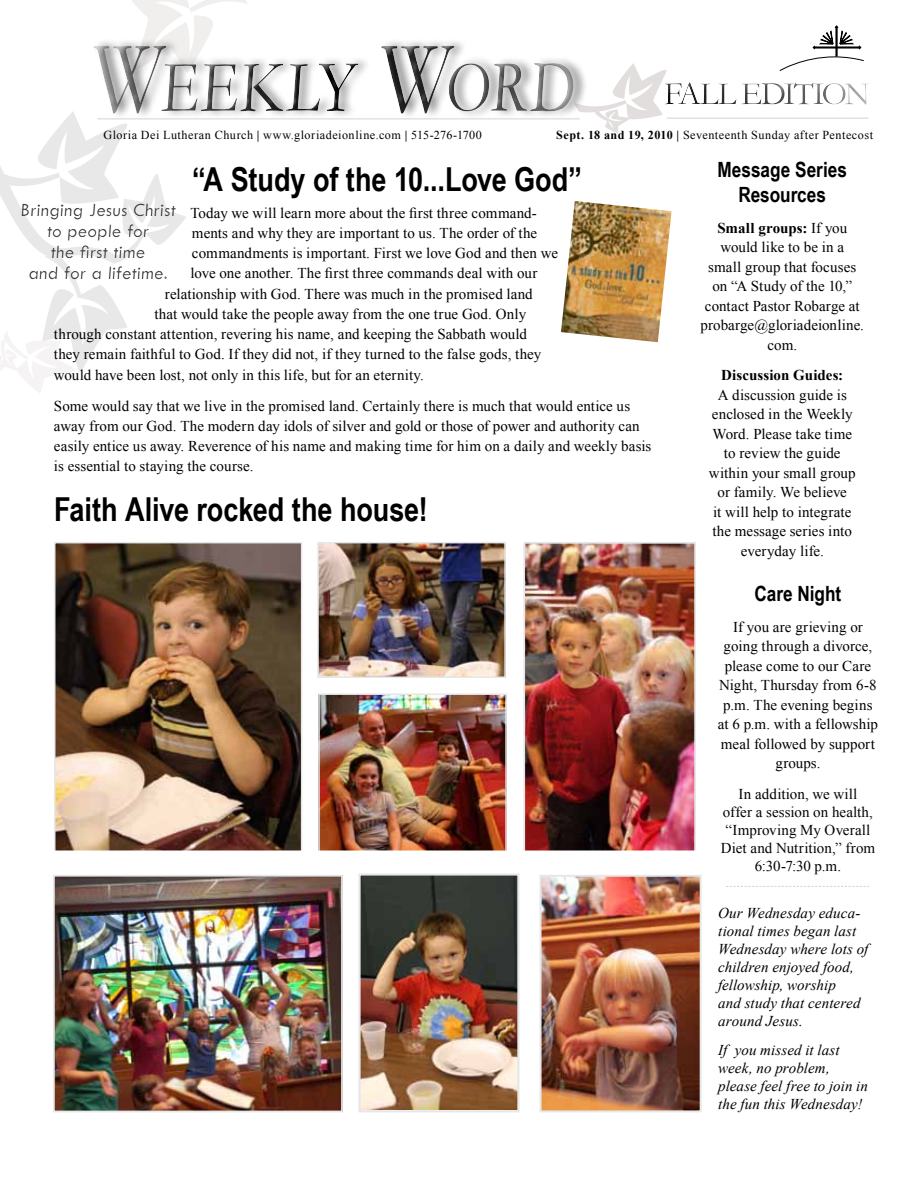
<style>
.page{position:relative;width:918px;height:1188px;background:#fff}
.page>*{position:absolute;margin:0;border:0;box-sizing:border-box;transform-origin:0 0}
.t1{font:700 33px "Arial Narrow";color:#000}
.t2{font:700 21px/25.2px "Arial Narrow";color:#000;text-align:center}
.t3{font:19.5px/21px "Tw Cen";color:#4e4d4d;text-align:center}
.t4{font:15px/19.5px "Times New Roman";letter-spacing:.005em;color:#000;text-align:center}
.t5{font:italic 15px/18px "Times New Roman";letter-spacing:.005em;color:#000}
.t6{font:15px/18px "Times New Roman";letter-spacing:.005em;color:#000600;text-align:center}
.t7{font:700 15px "Times New Roman";letter-spacing:.005em;color:#000}
.t8{font:12.15px "Times New Roman";letter-spacing:.04em;color:#000}
.s1{font-weight:700}
.s2{color:#6e7072}
.s3{color:#000}
</style>
<div class="page">
<svg style="left:0;top:0;width:247px;height:393px"></svg>
<svg style="left:589px;top:25px;width:280px;height:109px"></svg>
<div style="left:79px;top:27px;width:510px;height:105px;background:#000;opacity:.5"></div>
<div style="left:83px;top:35px;width:495px;height:85px;background:#fff"></div>
<div style="left:85px;top:39px;width:499px;height:85px;background:#000;opacity:.75"></div>
<img style="left:561px;top:201px;width:111px;height:141px">
<img style="left:57px;top:545px;width:242px;height:305px">
<div style="left:54px;top:542px;width:248px;height:317px;border:2px solid #e6e7e8"></div>
<img style="left:56px;top:878px;width:284px;height:231px">
<div style="left:53px;top:875px;width:290px;height:237px;border:2px solid #e6e7e8"></div>
<img style="left:526px;top:545px;width:167px;height:305px">
<div style="left:523px;top:542px;width:173px;height:316px;border:2px solid #e6e7e8"></div>
<img style="left:321px;top:696px;width:183px;height:154px">
<div style="left:318px;top:693px;width:189px;height:165px;border:2px solid #e6e7e8"></div>
<img style="left:362px;top:876px;width:154px;height:233px">
<div style="left:359px;top:873px;width:160px;height:239px;border:2px solid #e6e7e8"></div>
<img style="left:543px;top:878px;width:156px;height:231px">
<div style="left:540px;top:875px;width:162px;height:237px;border:2px solid #e6e7e8"></div>
<img style="left:320px;top:545px;width:183px;height:130px">
<div style="left:317px;top:542px;width:189px;height:136px;border:2px solid #e6e7e8"></div>
<svg style="left:726px;top:886px;width:143px;height:1px"></svg>
<div style="left:41px;top:850px;width:677px;height:22px;background:#fff;border:2px solid #fff"></div>
<p class="t8" style="left:104px;top:127px;width:380px">Gloria Dei Lutheran Church <span class="s1">|</span> www.gloriadeionline.com <span class="s1">|</span> 515-276-1700</p>
<p class="t8" style="left:556px;top:127px;width:318px"><span class="s1">Sept. 18 and 19, 2010 |</span> Seventeenth Sunday after Pentecost</p>
<h1 class="t1" style="left:192px;top:154px;width:391px">“A Study of the 10...Love God”</h1>
<p class="t4" style="left:190px;top:203px;width:348px">Today we will learn more about the first three command-</p>
<p class="t4" style="left:192px;top:223px;width:347px">ments and why they are important to us. The order of the</p>
<p class="t4" style="left:192px;top:243px;width:368px">commandments is important. First we love God and then we</p>
<p class="t4" style="left:190px;top:263px;width:349px">love one another. The first three commands deal with our</p>
<p class="t4" style="left:165px;top:284px;width:369px">relationship with God. There was much in the promised land</p>
<p class="t4" style="left:154px;top:304px;width:373px">that would take the people away from the one true God. Only</p>
<p class="t4" style="left:54px;top:324px;width:475px">through constant attention, revering his name, and keeping the Sabbath would</p>
<p class="t4" style="left:54px;top:344px;width:489px">they remain faithful to God. If they did not, if they turned to the false gods, they</p>
<p class="t4" style="left:54px;top:365px;width:371px">would have been lost, not only in this life, but for an eternity.</p>
<p class="t4" style="left:54px;top:395px;width:599px;line-height:20.2px;text-align:left">Some would say that we live in the promised land. Certainly there is much that would entice us away from our God. The modern day idols of silver and gold or those of power and authority can easily entice us away. Reverence of his name and making time for him on a daily and weekly basis is essential to staying the course.</p>
<h2 class="t2" style="left:717px;top:156px;width:131px">Message Series<br>Resources</h2>
<p class="t4" style="left:701px;top:218px;width:165px"><span class="s1">Small groups:</span> If you would like to be in a<br>small group that focuses on “A Study of the 10,” contact Pastor Robarge at probarge@gloriadeionline. com.</p>
<p class="t7" style="left:721px;top:365px;width:124px">Discussion Guides:</p>
<p class="t4" style="left:709px;top:385px;width:148px">A discussion guide is enclosed in the Weekly<br>Word. Please take time to review the guide within your small group or family. We believe<br>it will help to integrate the message series into everyday life.</p>
<h3 class="t3" style="left:20px;top:200px;width:159px">Bringing Jesus Christ to people for<br>the first time<br>and for a lifetime<span class="s2">.</span></h3>
<h1 class="t1" style="left:54px;top:485px;width:375px">Faith Alive rocked the house!</h1>
<h2 class="t2" style="left:755px;top:580px;width:88px">Care Night</h2>
<p class="t4" style="left:718px;top:617px;width:162px">If you are grieving or going through a divorce, please come to our Care<br>Night, Thursday from 6-8 p.m. The evening begins at 6 p.m. with a fellowship meal followed by support groups.</p>
<p class="t6" style="left:721px;top:784px;width:156px"><span class="s3">In addition,</span> we will<br>offer a session on health, “Improving My Overall<br>Diet and Nutrition,” from<br>6:30-7:30 p.m.</p>
<p class="t5" style="left:718px;top:904px;width:152px">Our Wednesday educa&shy;tional times began last<br>Wednesday where lots of children enjoyed food, fellowship, worship<br>and study that centered around Jesus.</p>
<p class="t5" style="left:718px;top:1040px;width:151px">If you missed it last week, no problem, please feel free to join in the fun this Wednesday!</p>
</div>
